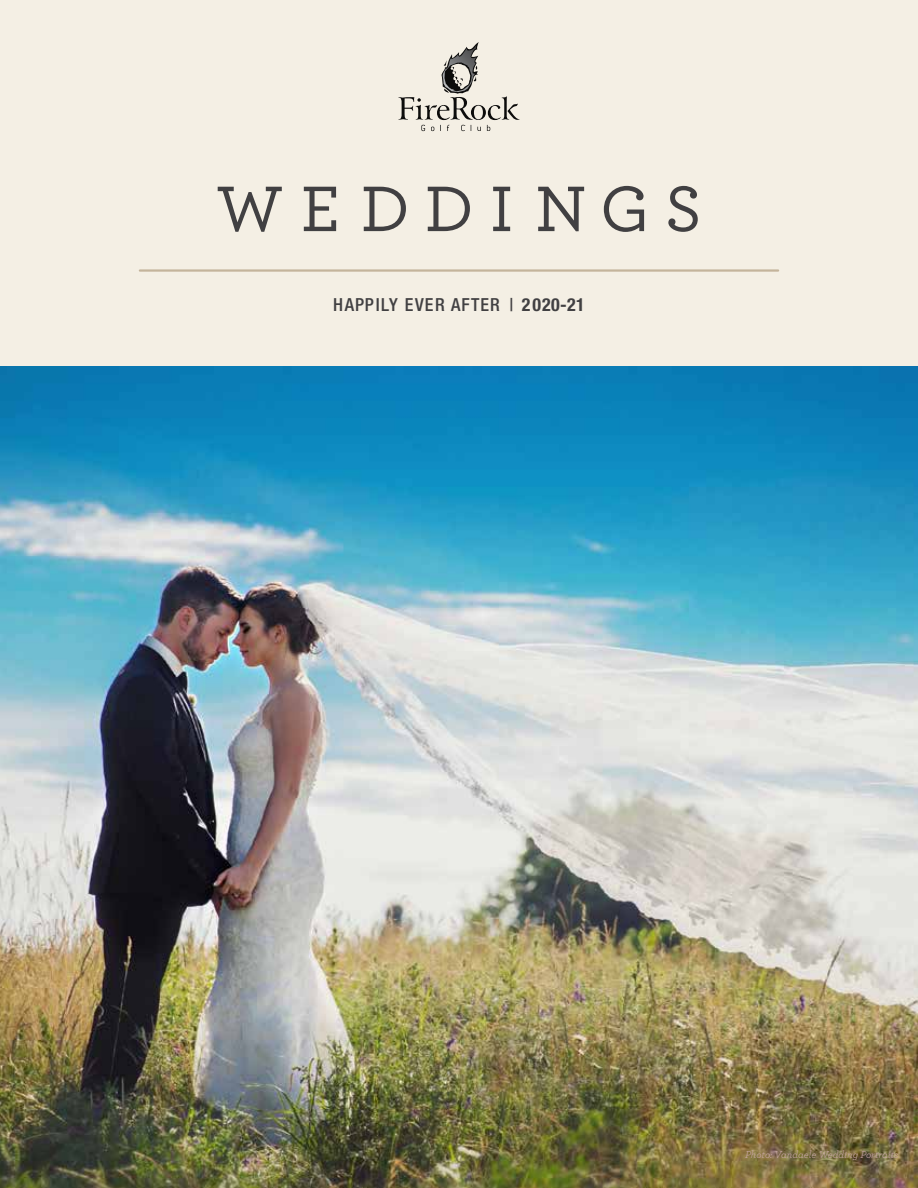
<style>
.page{position:relative;width:918px;height:1188px;background:#fff}
.page>*{position:absolute;margin:0;border:0;box-sizing:border-box;transform-origin:0 0}
.t1{font:500 67.5px "Archer Pro";letter-spacing:.24em;color:#414042}
.t2{font:500 condensed 18px "Helvetica Neue LT Std";letter-spacing:.06em;color:#414042}
.t3{font:italic 10.5px "Archer Pro";color:#cba8a9}
.s1{font-weight:700}
</style>
<div class="page">
<div style="left:0;top:0;width:918px;height:367px;background:#f4efe4"></div>
<hr style="left:140px;top:269px;width:638px;height:3px;background:#c4b49b">
<svg style="left:399px;top:42px;width:120px;height:89px"></svg>
<img style="left:0;top:366px;width:918px;height:822px">
<h1 class="t1" style="left:216px;top:160px;width:487px">WEDDINGS</h1>
<h2 class="t2" style="left:333px;top:294px;width:253px">HAPPILY EVER AFTER | <span class="s1">2020-21</span></h2>
<p class="t3" style="left:745px;top:1147px;width:155px">Photo: Vandaele Wedding Portraits</p>
</div>
